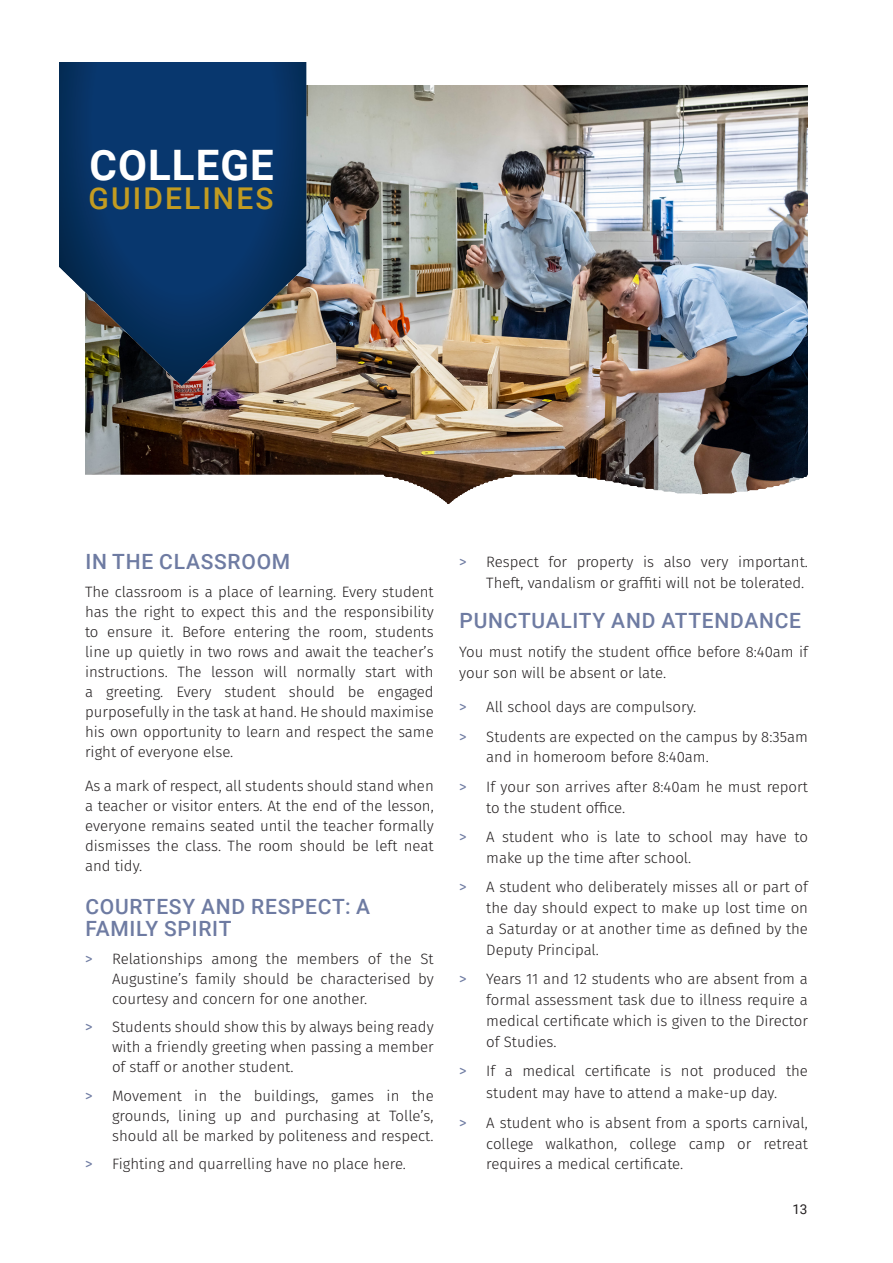
<style>
.page{position:relative;width:893px;height:1263px;background:#fff}
.page>*{position:absolute;margin:0;border:0;box-sizing:border-box;transform-origin:0 0}
.Heading_1_Dark_Blue{font:700 42px "Roboto";letter-spacing:.025em;color:#fff}
.Heading_1_Dark_Blue-2{font:500 30px "Roboto";letter-spacing:.07em;color:#c39c21}
.Sub_Heading_2_All_Ca{font:500 21px/21.5px "Roboto";letter-spacing:.035em;color:#6e7ba2}
.Body{font:300 15px/20px "Fira Sans";color:#231f20;text-align:justify}
.t1{font:13.5px "Roboto";color:#231f20}
.s1{font-weight:400;color:#6e7ba2}
</style>
<div class="page">
<img style="left:85px;top:85px;width:722px;height:419px">
<img style="left:59px;top:63px;width:247px;height:322px">
<p class="Heading_1_Dark_Blue" style="left:90px;top:136px;width:186px">COLLEGE</p>
<p class="Heading_1_Dark_Blue-2" style="left:89px;top:177px;width:186px">GUIDELINES</p>
<p class="Sub_Heading_2_All_Ca" style="left:85px;top:550px;width:206px">IN THE CLASSROOM</p>
<p class="Body" style="left:85px;top:582px;width:350px">The classroom is a place of learning. Every student has the right to expect this and the responsibility to ensure it. Before entering the room, students line up quietly in two rows and await the teacher’s instructions. The lesson will normally start with a greeting. Every student should be engaged purposefully in the task at hand. He should maximise his own opportunity to learn and respect the same right of everyone else.</p>
<p class="Body" style="left:85px;top:775px;width:350px">As a mark of respect, all students should stand when a teacher or visitor enters. At the end of the lesson, everyone remains seated until the teacher formally dismisses the class. The room should be left neat and tidy.</p>
<p class="Sub_Heading_2_All_Ca" style="left:85px;top:895px;width:286px">COURTESY AND RESPECT: A<br>FAMILY SPIRIT</p>
<p class="Body" style="left:112px;top:949px;width:323px;text-indent:-27px"><span class="s1">&gt;</span> Relationships among the members of the St Augustine’s family should be characterised by courtesy and concern for one another.</p>
<p class="Body" style="left:112px;top:1017px;width:323px;text-indent:-27px"><span class="s1">&gt;</span> Students should show this by always being ready with a friendly greeting when passing a member of staff or another student.</p>
<p class="Body" style="left:112px;top:1086px;width:323px;text-indent:-27px"><span class="s1">&gt;</span> Movement in the buildings, games in the grounds, lining up and purchasing at Tolle’s, should all be marked by politeness and respect.</p>
<p class="Body" style="left:85px;top:1154px;width:323px"><span class="s1">&gt;</span> Fighting and quarrelling have no place here.</p>
<p class="Body" style="left:459px;top:551px;width:350px;line-height:20.9px;text-align:right"><span class="s1">&gt;</span> Respect for property is also very important.<br>Theft, vandalism or graffiti will not be tolerated.</p>
<p class="Sub_Heading_2_All_Ca" style="left:460px;top:609px;width:343px">PUNCTUALITY AND ATTENDANCE</p>
<p class="Body" style="left:459px;top:641px;width:350px;line-height:20.9px">You must notify the student office before 8:40am if your son will be absent or late.</p>
<p class="Body" style="left:459px;top:697px;width:239px"><span class="s1">&gt;</span> All school days are compulsory.</p>
<p class="Body" style="left:486px;top:726px;width:323px;line-height:20.9px;text-indent:-27px"><span class="s1">&gt;</span> Students are expected on the campus by 8:35am and in homeroom before 8:40am.</p>
<p class="Body" style="left:486px;top:776px;width:323px;line-height:20.9px;text-indent:-27px"><span class="s1">&gt;</span> If your son arrives after 8:40am he must report to the student office.</p>
<p class="Body" style="left:486px;top:826px;width:323px;line-height:20.9px;text-indent:-27px"><span class="s1">&gt;</span> A student who is late to school may have to make up the time after school.</p>
<p class="Body" style="left:486px;top:876px;width:323px;line-height:20.9px;text-indent:-27px"><span class="s1">&gt;</span> A student who deliberately misses all or part of the day should expect to make up lost time on a Saturday or at another time as defined by the Deputy Principal.</p>
<p class="Body" style="left:486px;top:968px;width:323px;line-height:20.9px;text-indent:-27px"><span class="s1">&gt;</span> Years 11 and 12 students who are absent from a formal assessment task due to illness require a medical certificate which is given to the Director of Studies.</p>
<p class="Body" style="left:459px;top:1059px;width:350px;line-height:22.4px;text-align:center"><span class="s1">&gt;</span> If a medical certificate is not produced the student may have to attend a make-up day.</p>
<p class="Body" style="left:486px;top:1112px;width:323px;line-height:20.9px;text-indent:-27px"><span class="s1">&gt;</span> A student who is absent from a sports carnival, college walkathon, college camp or retreat requires a medical certificate.</p>
<p class="t1" style="left:792px;top:1199px;width:17px">13</p>
</div>
